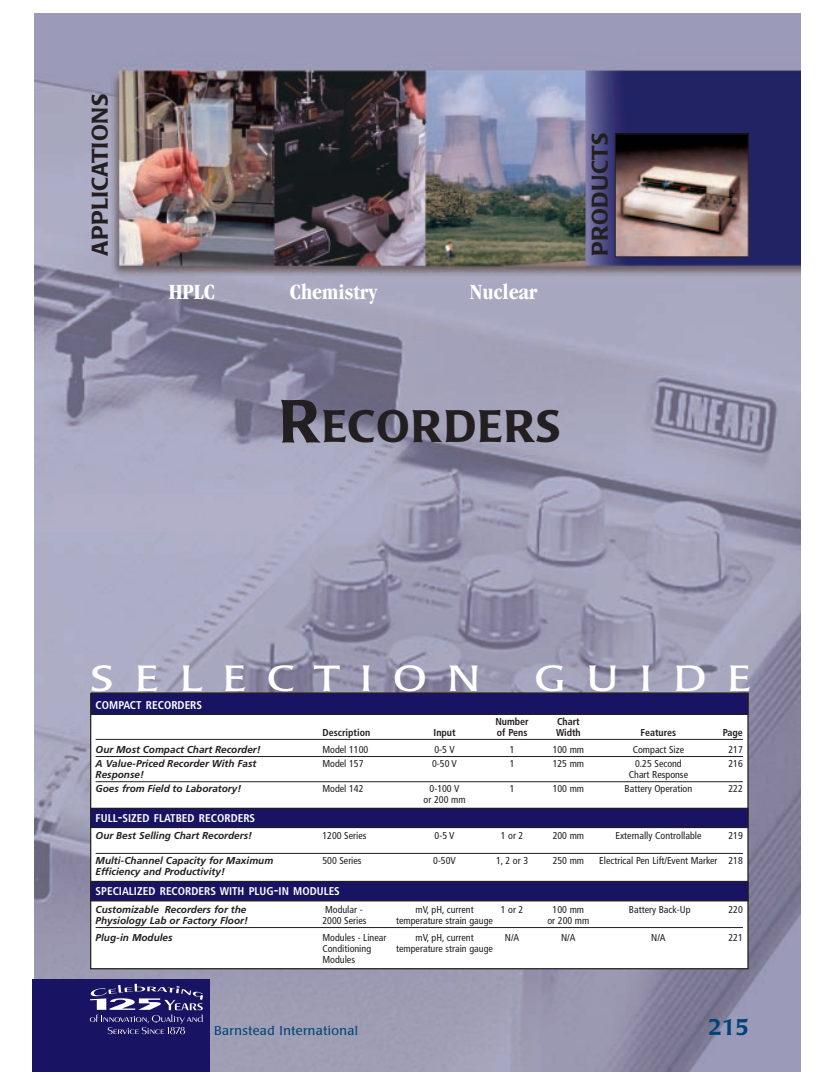
<style>
.page{position:relative;width:833px;height:1080px;background:#fff}
.page>*{position:absolute;margin:0;border:0;box-sizing:border-box;transform-origin:0 0}
.t1{font:500 45px "Poppl Laudatio";letter-spacing:.02em;color:#231f20}
.t2{font:36px "Poppl Laudatio";letter-spacing:.46em;color:#fff;scale:1.25 1}
.t3{font:500 22.5px "Poppl Laudatio";letter-spacing:.02em;color:#231f20}
.t4{font:700 condensed 22.5px "Garamond";color:#fff}
.t5{font:500 22.5px "Poppl Laudatio";color:#004279}
.t6{font:12.5px "Poppl Laudatio";letter-spacing:.035em;color:#004279}
.t7{font:700 condensed 11.25px "Frutiger";color:#fff}
.t8{font:condensed 10px "Frutiger";color:#231f20}
.t9{font:italic 700 10px "Frutiger";color:#231f20}
.t10{font:700 condensed 10px "Frutiger";color:#231f20}
.s1{font-size:60px}
.s2{font-size:15px}
</style>
<div class="page">
<img style="left:35px;top:13px;width:765px;height:1059px">
<img style="left:617px;top:136px;width:129px;height:119px">
<div style="left:615px;top:134px;width:133px;height:123px;border:1px solid #231f20"></div>
<div style="left:33px;top:979px;width:177px;height:93px;background:#191364"></div>
<svg style="left:90px;top:984px;width:113px;height:50px"></svg>
<div style="left:91px;top:694px;width:657px;height:275px;background:#fff"></div>
<div style="left:91px;top:693px;width:657px;height:21px;background:#191364"></div>
<div style="left:91px;top:692px;width:657px;height:23px;border:1px solid #231f20"></div>
<div style="left:91px;top:881px;width:657px;height:20px;background:#191364"></div>
<div style="left:90px;top:881px;width:658px;height:20px;border:1px solid #231f20"></div>
<div style="left:91px;top:808px;width:657px;height:19px;background:#191364"></div>
<div style="left:90px;top:808px;width:658px;height:20px;border:1px solid #231f20"></div>
<hr style="left:96px;top:739px;width:646px;height:1px;background:#231f20">
<hr style="left:96px;top:756px;width:646px;height:1px;background:#231f20">
<hr style="left:96px;top:781px;width:646px;height:1px;background:#231f20">
<hr style="left:96px;top:853px;width:646px;height:1px;background:#231f20">
<hr style="left:96px;top:927px;width:646px;height:1px;background:#231f20">
<h3 class="t3" style="left:91px;top:256px;width:163px;rotate:-90deg">APPLICATIONS</h3>
<h3 class="t4" style="left:169px;top:283px;width:48px">HPLC</h3>
<h3 class="t4" style="left:290px;top:283px;width:89px">Chemistry</h3>
<h3 class="t4" style="left:470px;top:283px;width:69px">Nuclear</h3>
<h3 class="t3" style="left:591px;top:256px;width:124px;rotate:-90deg">PRODUCTS</h3>
<h1 class="t1" style="left:278px;top:408px;width:283px"><span class="s1">R</span>ECORDERS</h1>
<h2 class="t2" style="left:91px;top:664px;width:313px">SELECTION</h2>
<h2 class="t2" style="left:534px;top:664px;width:175px">GUIDE</h2>
<p class="t7" style="left:96px;top:700px;width:108px">COMPACT RECORDERS</p>
<p class="t10" style="left:495px;top:718px;width:35px">Number</p>
<p class="t10" style="left:557px;top:718px;width:24px">Chart</p>
<p class="t10" style="left:322px;top:729px;width:49px">Description</p>
<p class="t10" style="left:433px;top:729px;width:24px">Input</p>
<p class="t10" style="left:497px;top:729px;width:32px">of Pens</p>
<p class="t10" style="left:556px;top:729px;width:26px">Width</p>
<p class="t10" style="left:640px;top:729px;width:37px">Features</p>
<p class="t10" style="left:722px;top:729px;width:22px">Page</p>
<p class="t9" style="left:96px;top:745px;width:166px">Our Most Compact Chart Recorder!</p>
<p class="t8" style="left:322px;top:745px;width:47px">Model 1100</p>
<p class="t8" style="left:434px;top:745px;width:22px">0-5 V</p>
<p class="t8" style="left:509px;top:745px;width:6px">1</p>
<p class="t8" style="left:552px;top:745px;width:33px">100 mm</p>
<p class="t8" style="left:632px;top:745px;width:53px">Compact Size</p>
<p class="t8" style="left:728px;top:745px;width:16px">217</p>
<p class="t9" style="left:96px;top:759px;width:162px">A Value-Priced Recorder With Fast</p>
<p class="t8" style="left:322px;top:759px;width:43px">Model 157</p>
<p class="t8" style="left:432px;top:759px;width:26px">0-50 V</p>
<p class="t8" style="left:509px;top:759px;width:6px">1</p>
<p class="t8" style="left:552px;top:759px;width:33px">125 mm</p>
<p class="t8" style="left:635px;top:759px;width:48px">0.25 Second</p>
<p class="t8" style="left:728px;top:759px;width:16px">216</p>
<p class="t9" style="left:96px;top:771px;width:50px">Response!</p>
<p class="t8" style="left:628px;top:771px;width:61px">Chart Response</p>
<p class="t9" style="left:96px;top:785px;width:147px">Goes from Field to Laboratory!</p>
<p class="t8" style="left:322px;top:785px;width:43px">Model 142</p>
<p class="t8" style="left:429px;top:785px;width:31px">0-100 V</p>
<p class="t8" style="left:509px;top:785px;width:6px">1</p>
<p class="t8" style="left:552px;top:785px;width:33px">100 mm</p>
<p class="t8" style="left:624px;top:785px;width:69px">Battery Operation</p>
<p class="t8" style="left:728px;top:785px;width:16px">222</p>
<p class="t8" style="left:423px;top:796px;width:43px">or 200 mm</p>
<p class="t7" style="left:96px;top:814px;width:161px">FULL<span class="s2">-</span>SIZED FLATBED RECORDERS</p>
<p class="t9" style="left:96px;top:831px;width:158px">Our Best Selling Chart Recorders!</p>
<p class="t8" style="left:322px;top:831px;width:46px">1200 Series</p>
<p class="t8" style="left:434px;top:831px;width:22px">0-5 V</p>
<p class="t8" style="left:500px;top:831px;width:24px">1 or 2</p>
<p class="t8" style="left:552px;top:831px;width:33px">200 mm</p>
<p class="t8" style="left:615px;top:831px;width:88px">Externally Controllable</p>
<p class="t8" style="left:728px;top:831px;width:16px">219</p>
<p class="t9" style="left:96px;top:856px;width:179px">Multi-Channel Capacity for Maximum</p>
<p class="t8" style="left:322px;top:856px;width:41px">500 Series</p>
<p class="t8" style="left:433px;top:856px;width:24px">0-50V</p>
<p class="t8" style="left:496px;top:856px;width:34px">1, 2 or 3</p>
<p class="t8" style="left:552px;top:856px;width:33px">250 mm</p>
<p class="t8" style="left:599px;top:856px;width:145px">Electrical Pen Lift/Event Marker 218</p>
<p class="t9" style="left:96px;top:868px;width:131px">Efficiency and Productivity!</p>
<p class="t7" style="left:96px;top:887px;width:246px">SPECIALIZED RECORDERS WITH PLUG<span class="s2">-</span>IN MODULES</p>
<p class="t9" style="left:96px;top:905px;width:152px">Customizable Recorders for the</p>
<p class="t8" style="left:325px;top:905px;width:39px">Modular -</p>
<p class="t8" style="left:415px;top:905px;width:60px">mV, pH, current</p>
<p class="t8" style="left:500px;top:905px;width:24px">1 or 2</p>
<p class="t8" style="left:552px;top:905px;width:33px">100 mm</p>
<p class="t8" style="left:629px;top:905px;width:63px">Battery Back-Up</p>
<p class="t8" style="left:728px;top:905px;width:16px">220</p>
<p class="t9" style="left:96px;top:916px;width:154px">Physiology Lab or Factory Floor!</p>
<p class="t8" style="left:322px;top:916px;width:46px">2000 Series</p>
<p class="t8" style="left:396px;top:916px;width:98px">temperature strain gauge</p>
<p class="t8" style="left:547px;top:916px;width:43px">or 200 mm</p>
<p class="t9" style="left:96px;top:933px;width:78px">Plug-in Modules</p>
<p class="t8" style="left:322px;top:933px;width:65px">Modules - Linear</p>
<p class="t8" style="left:415px;top:933px;width:60px">mV, pH, current</p>
<p class="t8" style="left:505px;top:933px;width:16px">N/A</p>
<p class="t8" style="left:561px;top:933px;width:16px">N/A</p>
<p class="t8" style="left:651px;top:933px;width:16px">N/A</p>
<p class="t8" style="left:728px;top:933px;width:16px">221</p>
<p class="t8" style="left:322px;top:944px;width:50px">Conditioning</p>
<p class="t8" style="left:396px;top:944px;width:98px">temperature strain gauge</p>
<p class="t8" style="left:322px;top:956px;width:34px">Modules</p>
<p class="t6" style="left:214px;top:1025px;width:145px">Barnstead International</p>
<h3 class="t5" style="left:708px;top:1018px;width:42px">215</h3>
</div>
